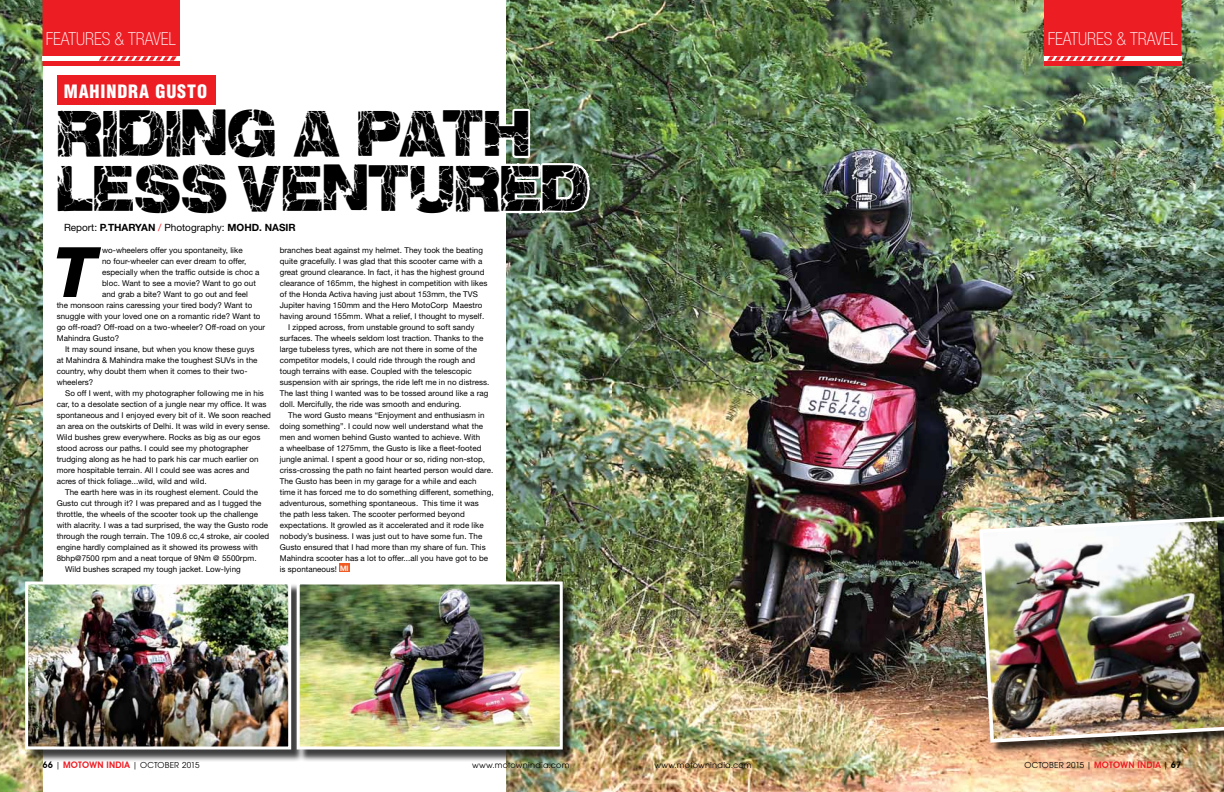
<style>
.page{position:relative;width:1224px;height:792px;background:#fff}
.page>*{position:absolute;margin:0;border:0;box-sizing:border-box;transform-origin:0 0}
.t1{font:italic 800 69.6px "Helvetica Neue";color:#000}
.t2{font:48.7px/55px "electrical";letter-spacing:.025em;color:#000;scale:.75 1}
.t3{font:100 condensed 18px "Helvetica Neue LT Std";color:#fff}
.t4{font:900 condensed 18px "Helvetica";letter-spacing:.05em;color:#fff}
.t5{font:10px "Helvetica Neue";color:#000}
.t6{font:9px "Avant Gar Got Itc TEE";letter-spacing:.025em;color:#000}
.t7{font:8px "Helvetica Neue";letter-spacing:.005em;color:#000}
.s1{font-weight:700}
.s2{color:#ed1d24}
.s3{font-family:"Avant Garde IT Cby BT";font-weight:600}
.s4{font-family:"Avant Garde IT Cby BT";font-weight:600;color:#ed1d24}
</style>
<div class="page">
<img style="left:507px;top:0;width:717px;height:792px">
<div style="left:981px;top:515px;width:243px;height:240px;background:#000;opacity:.75"></div>
<img style="left:977px;top:512px;width:247px;height:233px">
<div style="left:1044px;top:0;width:137px;height:66px;background:#ed1d24"></div>
<img style="left:0;top:0;width:43px;height:792px">
<div style="left:58px;top:75px;width:158px;height:29px;background:#ed1d24"></div>
<div style="left:43px;top:0;width:137px;height:66px;background:#ed1d24"></div>
<svg style="left:57px;top:78px;width:536px;height:140px"></svg>
<div style="left:339px;top:563px;width:11px;height:9px;background:#f15a22"></div>
<div style="left:27px;top:583px;width:276px;height:179px;background:#000;opacity:.75"></div>
<img style="left:29px;top:586px;width:258px;height:160px">
<div style="left:25px;top:582px;width:266px;height:168px;border:3px solid #fff"></div>
<div style="left:298px;top:583px;width:277px;height:179px;background:#000;opacity:.75"></div>
<img style="left:301px;top:586px;width:258px;height:160px">
<div style="left:297px;top:582px;width:266px;height:168px;border:3px solid #fff"></div>
<h3 class="t3" style="left:46px;top:28px;width:132px">FEATURES &amp; TRAVEL</h3>
<h3 class="t3" style="left:1048px;top:28px;width:132px">FEATURES &amp; TRAVEL</h3>
<h3 class="t4" style="left:64px;top:80px;width:145px">MAHINDRA GUSTO</h3>
<h2 class="t2" style="left:57px;top:106px;width:710px">RIDING A PATH<br>LESS VENTURED</h2>
<h1 class="t1" style="left:53px;top:231px;width:45px">T</h1>
<p class="t7" style="left:102px;top:245px;width:142px">wo-wheelers offer you spontaneity, like</p>
<p class="t5" style="left:64px;top:222px;width:233px">Report: <span class="s1">P.THARYAN</span> <span class="s2">/</span> Photography: <span class="s1">MOHD. NASIR</span></p>
<p class="t7" style="left:280px;top:245px;width:205px">branches beat against my helmet. They took the beating</p>
<p class="t7" style="left:280px;top:256px;width:204px">quite gracefully. I was glad that this scooter came with a</p>
<p class="t7" style="left:280px;top:267px;width:206px">great ground clearance. In fact, it has the highest ground</p>
<p class="t7" style="left:280px;top:278px;width:209px">clearance of 165mm, the highest in competition with likes</p>
<p class="t7" style="left:280px;top:289px;width:200px">of the Honda Activa having just about 153mm, the TVS</p>
<p class="t7" style="left:280px;top:300px;width:204px">Jupiter having 150mm and the Hero MotoCorp Maestro</p>
<p class="t7" style="left:280px;top:311px;width:206px">having around 155mm. What a relief, I thought to myself.</p>
<p class="t7" style="left:288px;top:322px;width:188px">I zipped across, from unstable ground to soft sandy</p>
<p class="t7" style="left:280px;top:333px;width:205px">surfaces. The wheels seldom lost traction. Thanks to the</p>
<p class="t7" style="left:280px;top:344px;width:199px">large tubeless tyres, which are not there in some of the</p>
<p class="t7" style="left:280px;top:355px;width:197px">competitor models, I could ride through the rough and</p>
<p class="t7" style="left:280px;top:366px;width:193px">tough terrains with ease. Coupled with the telescopic</p>
<p class="t7" style="left:280px;top:377px;width:211px">suspension with air springs, the ride left me in no distress.</p>
<p class="t7" style="left:280px;top:388px;width:210px">The last thing I wanted was to be tossed around like a rag</p>
<p class="t7" style="left:280px;top:399px;width:183px">doll. Mercifully, the ride was smooth and enduring.</p>
<p class="t7" style="left:288px;top:410px;width:198px">The word Gusto means “Enjoyment and enthusiasm in</p>
<p class="t7" style="left:280px;top:421px;width:205px">doing something”. I could now well understand what the</p>
<p class="t7" style="left:280px;top:432px;width:202px">men and women behind Gusto wanted to achieve. With</p>
<p class="t7" style="left:280px;top:443px;width:203px">a wheelbase of 1275mm, the Gusto is like a fleet-footed</p>
<p class="t7" style="left:280px;top:454px;width:207px">jungle animal. I spent a good hour or so, riding non-stop,</p>
<p class="t7" style="left:280px;top:465px;width:215px">criss-crossing the path no faint hearted person would dare.</p>
<p class="t7" style="left:280px;top:476px;width:198px">The Gusto has been in my garage for a while and each</p>
<p class="t7" style="left:280px;top:487px;width:215px">time it has forced me to do something different, something,</p>
<p class="t7" style="left:280px;top:498px;width:201px">adventurous, something spontaneous. This time it was</p>
<p class="t7" style="left:280px;top:509px;width:187px">the path less taken. The scooter performed beyond</p>
<p class="t7" style="left:280px;top:520px;width:205px">expectations. It growled as it accelerated and it rode like</p>
<p class="t7" style="left:280px;top:531px;width:204px">nobody’s business. I was just out to have some fun. The</p>
<p class="t7" style="left:280px;top:542px;width:207px">Gusto ensured that I had more than my share of fun. This</p>
<p class="t7" style="left:280px;top:553px;width:210px">Mahindra scooter has a lot to offer...all you have got to be</p>
<p class="t7" style="left:280px;top:564px;width:70px">is spontaneous! <sup>MI</sup></p>
<p class="t7" style="left:102px;top:256px;width:146px">no four-wheeler can ever dream to offer,</p>
<p class="t7" style="left:102px;top:267px;width:159px">especially when the traffic outside is choc a</p>
<p class="t7" style="left:102px;top:278px;width:155px">bloc. Want to see a movie? Want to go out</p>
<p class="t7" style="left:102px;top:289px;width:147px">and grab a bite? Want to go out and feel</p>
<p class="t7" style="left:57px;top:300px;width:197px">the monsoon rains caressing your tired body? Want to</p>
<p class="t7" style="left:57px;top:311px;width:205px">snuggle with your loved one on a romantic ride? Want to</p>
<p class="t7" style="left:57px;top:322px;width:210px">go off-road? Off-road on a two-wheeler? Off-road on your</p>
<p class="t7" style="left:57px;top:333px;width:64px">Mahindra Gusto?</p>
<p class="t7" style="left:65px;top:344px;width:191px">It may sound insane, but when you know these guys</p>
<p class="t7" style="left:57px;top:355px;width:202px">at Mahindra &amp; Mahindra make the toughest SUVs in the</p>
<p class="t7" style="left:57px;top:366px;width:192px">country, why doubt them when it comes to their two-</p>
<p class="t7" style="left:57px;top:377px;width:38px">wheelers?</p>
<p class="t7" style="left:65px;top:388px;width:200px">So off I went, with my photographer following me in his</p>
<p class="t7" style="left:57px;top:399px;width:211px">car, to a desolate section of a jungle near my office. It was</p>
<p class="t7" style="left:57px;top:410px;width:216px">spontaneous and I enjoyed every bit of it. We soon reached</p>
<p class="t7" style="left:57px;top:421px;width:215px">an area on the outskirts of Delhi. It was wild in every sense.</p>
<p class="t7" style="left:57px;top:432px;width:205px">Wild bushes grew everywhere. Rocks as big as our egos</p>
<p class="t7" style="left:57px;top:443px;width:193px">stood across our paths. I could see my photographer</p>
<p class="t7" style="left:57px;top:454px;width:203px">trudging along as he had to park his car much earlier on</p>
<p class="t7" style="left:57px;top:465px;width:194px">more hospitable terrain. All I could see was acres and</p>
<p class="t7" style="left:57px;top:476px;width:152px">acres of thick foliage...wild, wild and wild.</p>
<p class="t7" style="left:65px;top:487px;width:194px">The earth here was in its roughest element. Could the</p>
<p class="t7" style="left:57px;top:498px;width:206px">Gusto cut through it? I was prepared and as I tugged the</p>
<p class="t7" style="left:57px;top:509px;width:203px">throttle, the wheels of the scooter took up the challenge</p>
<p class="t7" style="left:57px;top:520px;width:213px">with alacrity. I was a tad surprised, the way the Gusto rode</p>
<p class="t7" style="left:57px;top:531px;width:214px">through the rough terrain. The 109.6 cc,4 stroke, air cooled</p>
<p class="t7" style="left:57px;top:542px;width:203px">engine hardly complained as it showed its prowess with</p>
<p class="t7" style="left:57px;top:553px;width:201px">8bhp@7500 rpm and a neat torque of 9Nm @ 5500rpm.</p>
<p class="t7" style="left:65px;top:564px;width:177px">Wild bushes scraped my tough jacket. Low-lying</p>
<p class="t6" style="left:43px;top:760px;width:159px"><span class="s3">66</span> | <span class="s4">MOTOWN INDIA</span> | OCTOBER 2015</p>
<p class="t6" style="left:472px;top:760px;width:99px">www.motownindia.com</p>
<p class="t6" style="left:655px;top:760px;width:99px">www.motownindia.com</p>
<p class="t6" style="left:1025px;top:760px;width:158px">OCTOBER 2015 | <span class="s4">MOTOWN INDIA</span> | <span class="s3">67</span></p>
</div>
